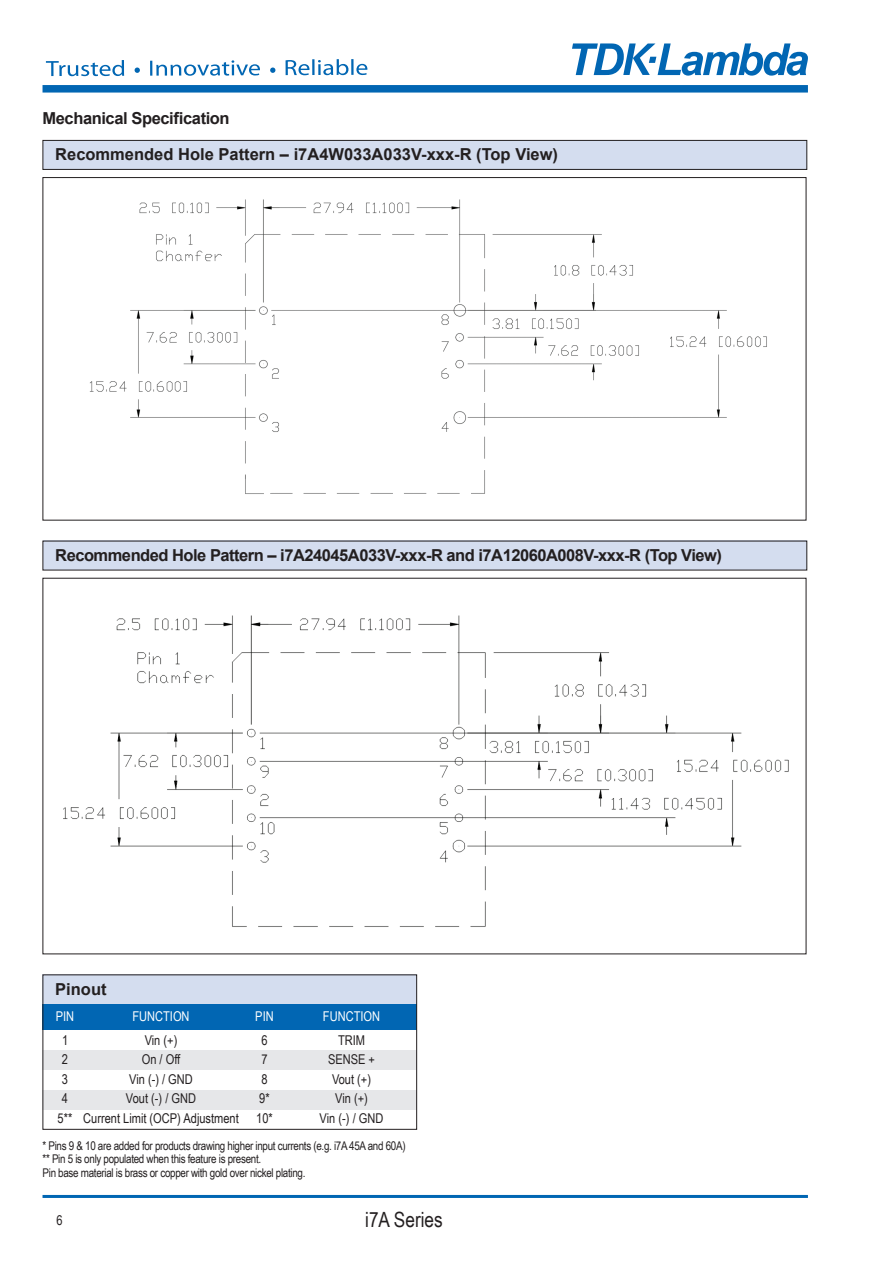
<style>
.page{position:relative;width:893px;height:1263px;background:#fff}
.page>*{position:absolute;margin:0;border:0;box-sizing:border-box;transform-origin:0 0}
.t1{font:21px "Arial Narrow";color:#231f20}
.t2{font:700 16.5px "Arial";letter-spacing:-.025em;color:#231f20}
.t3{font:700 16.5px "Arial";color:#231f20}
.t4{font:13.5px "Arial Narrow";color:#231f20}
.t5{font:13.5px "Arial Narrow";color:#fff}
.t6{font:12px/13.5px "Arial Narrow";letter-spacing:-.025em;color:#231f20}
</style>
<div class="page">
<div style="left:43px;top:85px;width:765px;height:8px;background:#0166b3"></div>
<svg style="left:572px;top:43px;width:236px;height:33px"></svg>
<hr style="left:43px;top:1195px;width:765px;height:3px;background:#0166b3">
<svg style="left:46px;top:60px;width:78px;height:16px"></svg>
<svg style="left:150px;top:60px;width:110px;height:16px"></svg>
<svg style="left:286px;top:60px;width:23px;height:15px"></svg>
<hr style="left:312px;top:59px;width:3px;height:16px;background:#0166b3">
<svg style="left:318px;top:59px;width:30px;height:16px"></svg>
<hr style="left:351px;top:59px;width:3px;height:16px;background:#0166b3">
<svg style="left:356px;top:64px;width:11px;height:11px"></svg>
<svg style="left:135px;top:68px;width:5px;height:5px"></svg>
<svg style="left:270px;top:68px;width:5px;height:5px"></svg>
<div style="left:43px;top:974px;width:374px;height:30px;background:#d4ddef"></div>
<div style="left:43px;top:1004px;width:374px;height:26px;background:#0166b3"></div>
<div style="left:43px;top:1090px;width:374px;height:19px;background:#e6e7e9"></div>
<div style="left:43px;top:1050px;width:374px;height:19px;background:#e6e7e9"></div>
<div style="left:43px;top:974px;width:374px;height:156px;border:1px solid #231f20"></div>
<div style="left:43px;top:140px;width:763px;height:29px;background:#d4ddef"></div>
<div style="left:43px;top:541px;width:763px;height:29px;background:#d4ddef"></div>
<div style="left:43px;top:140px;width:764px;height:30px;border:1px solid #231f20"></div>
<img style="left:89px;top:199px;width:678px;height:295px">
<img style="left:63px;top:615px;width:726px;height:312px">
<p class="t2" style="left:43px;top:107px;width:189px">Mechanical Specification</p>
<p class="t3" style="left:55px;top:143px;width:504px">Recommended Hole Pattern – i7A4W033A033V-xxx-R (Top View)</p>
<p class="t2" style="left:55px;top:543px;width:668px">Recommended Hole Pattern – i7A24045A033V-xxx-R and i7A12060A008V-xxx-R (Top View)</p>
<p class="t2" style="left:55px;top:977px;width:53px">Pinout</p>
<p class="t5" style="left:56px;top:1006px;width:20px">PIN</p>
<p class="t5" style="left:132px;top:1006px;width:59px">FUNCTION</p>
<p class="t5" style="left:255px;top:1006px;width:20px">PIN</p>
<p class="t5" style="left:323px;top:1006px;width:59px">FUNCTION</p>
<p class="t4" style="left:62px;top:1030px;width:8px">1</p>
<p class="t4" style="left:145px;top:1030px;width:34px">Vin (+)</p>
<p class="t4" style="left:261px;top:1030px;width:8px">6</p>
<p class="t4" style="left:338px;top:1030px;width:29px">TRIM</p>
<p class="t4" style="left:62px;top:1050px;width:8px">2</p>
<p class="t4" style="left:142px;top:1050px;width:40px">On / Off</p>
<p class="t4" style="left:261px;top:1050px;width:8px">7</p>
<p class="t4" style="left:328px;top:1050px;width:49px">SENSE +</p>
<p class="t4" style="left:62px;top:1069px;width:8px">3</p>
<p class="t4" style="left:129px;top:1069px;width:65px">Vin (-) / GND</p>
<p class="t4" style="left:261px;top:1069px;width:8px">8</p>
<p class="t4" style="left:332px;top:1069px;width:41px">Vout (+)</p>
<p class="t4" style="left:62px;top:1089px;width:8px">4</p>
<p class="t4" style="left:126px;top:1089px;width:72px">Vout (-) / GND</p>
<p class="t4" style="left:259px;top:1089px;width:12px">9*</p>
<p class="t4" style="left:335px;top:1089px;width:34px">Vin (+)</p>
<p class="t4" style="left:58px;top:1108px;width:183px">5** Current Limit (OCP) Adjustment</p>
<p class="t4" style="left:256px;top:1108px;width:18px">10*</p>
<p class="t4" style="left:320px;top:1108px;width:65px">Vin (-) / GND</p>
<p class="t6" style="left:43px;top:1138px;width:365px">* Pins 9 &amp; 10 are added for products drawing higher input currents (e.g. i7A 45A and 60A) ** Pin 5 is only populated when this feature is present.<br>Pin base material is brass or copper with gold over nickel plating.</p>
<p class="t4" style="left:56px;top:1210px;width:8px">6</p>
<p class="t1" style="left:365px;top:1204px;width:79px">i7A Series</p>
</div>
